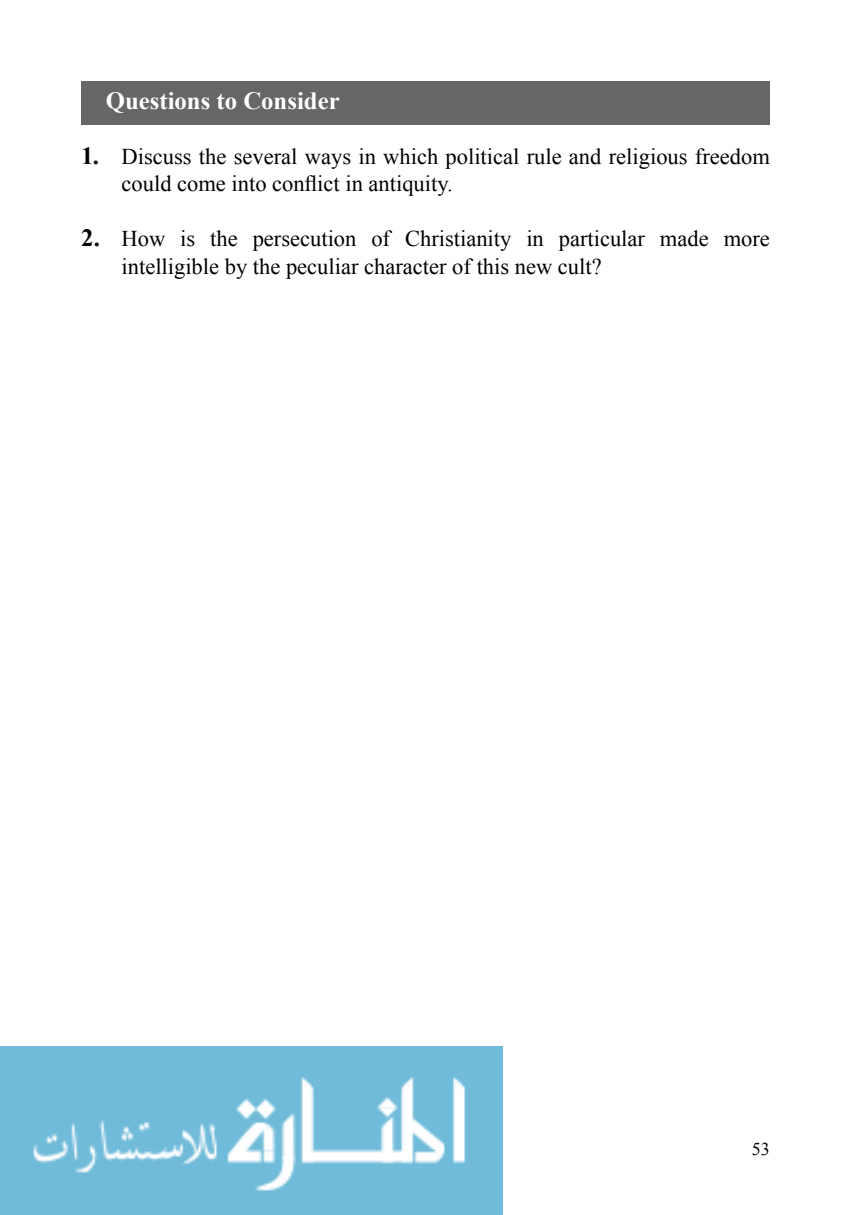
<style>
.page{position:relative;width:851px;height:1215px;background:#fff}
.page>*{position:absolute;margin:0;border:0;box-sizing:border-box;transform-origin:0 0}
.t1{font:700 24.75px "Times New Roman";color:#fff}
.t2{font:22.5px/27.4px "Times New Roman";color:#000}
.t3{font:18px "Times New Roman";color:#000}
.s1{font-weight:700;font-size:24.75px}
</style>
<div class="page">
<img style="left:0;top:1046px;width:502px;height:169px">
<div style="left:81px;top:81px;width:689px;height:43px;background:#666"></div>
<p class="t1" style="left:106px;top:83px;width:235px">Questions to Consider</p>
<p class="t2" style="left:122px;top:142px;width:650px;text-indent:-40px"><span class="s1">1.</span> Discuss the several ways in which political rule and religious freedom could come into conflict in antiquity.</p>
<p class="t2" style="left:122px;top:225px;width:650px;text-indent:-40px"><span class="s1">2.</span> How is the persecution of Christianity in particular made more intelligible by the peculiar character of this new cult?</p>
<p class="t3" style="left:752px;top:1137px;width:19px">53</p>
</div>
